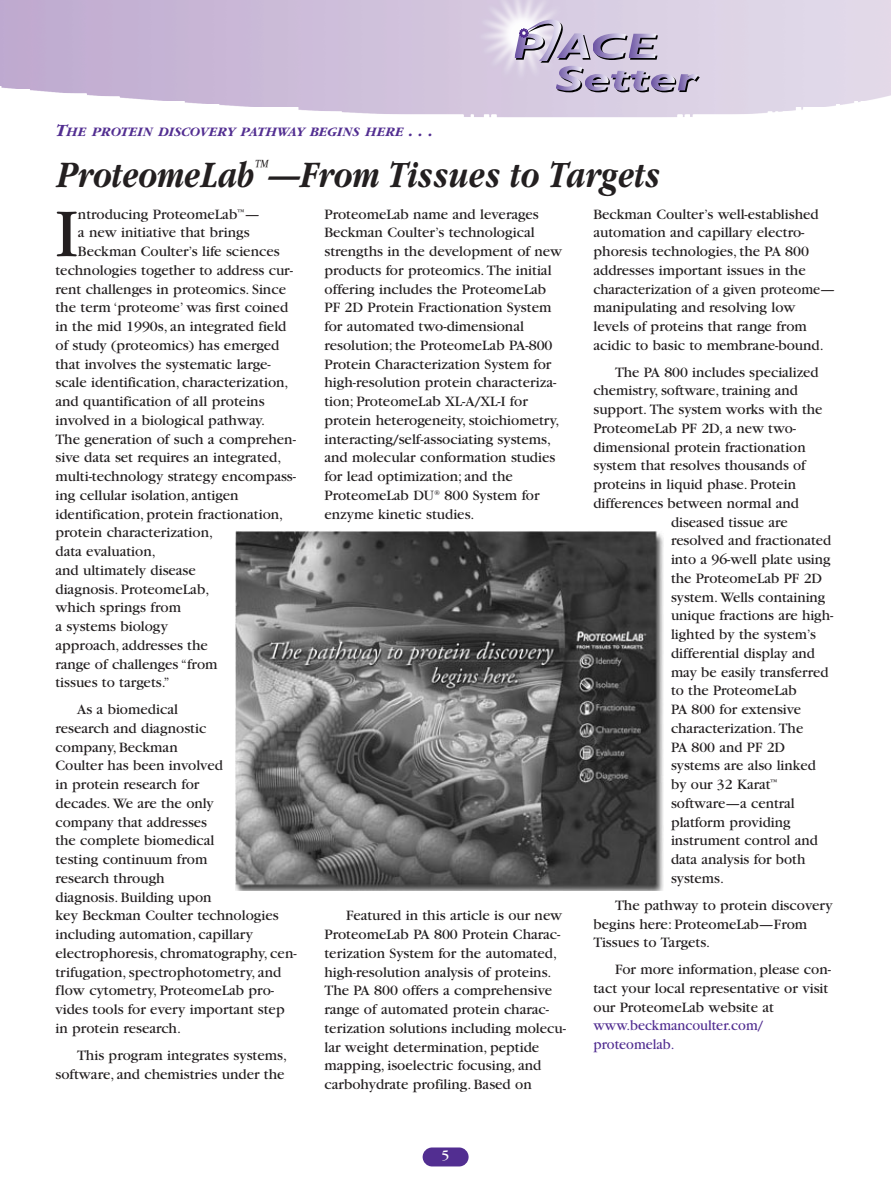
<style>
.page{position:relative;width:891px;height:1188px;background:#fff}
.page>*{position:absolute;margin:0;border:0;box-sizing:border-box;transform-origin:0 0}
.t1{font:71.4px "Garamond";color:#231f20}
.t2{font:italic 700 39px "Garamond";color:#231f20;scale:.8 1}
.t3{font:15px/18.8px "Garamond";color:#231f20}
.t4{font:15px/18.8px "Garamond";color:#522e91;scale:.95 1}
.t5{font:15px "Garamond";color:#fff}
.t6{font:italic 700 13.5px "Garamond";color:#522e91}
.s1{font-size:18px}
</style>
<div class="page">
<div style="left:423px;top:1148px;width:46px;height:18px;background:#522e91;border-radius:9px"></div>
<svg style="left:514px;top:13px;width:186px;height:79px;background:#c1b7cf"></svg>
<img style="left:235px;top:531px;width:429px;height:360px">
<p class="t6" style="left:55px;top:127px;width:379px"><span class="s1">T</span>HE PROTEIN DISCOVERY PATHWAY BEGINS HERE <span class="s1">. . .</span></p>
<h2 class="t2" style="left:55px;top:160px;width:757px">ProteomeLab —From Tissues to Targets</h2>
<h1 class="t1" style="left:55px;top:209px;width:24px">I</h1>
<p class="t3" style="left:78px;top:206px;width:183px">ntroducing ProteomeLab<sup>™</sup>—</p>
<p class="t3" style="left:78px;top:225px;width:173px">a new initiative that brings</p>
<p class="t3" style="left:78px;top:243px;width:203px">Beckman Coulter’s life sciences</p>
<p class="t3" style="left:55px;top:262px;width:239px">technologies together to address cur-</p>
<p class="t3" style="left:55px;top:281px;width:232px">rent challenges in proteomics. Since</p>
<p class="t3" style="left:55px;top:300px;width:234px">the term ‘proteome’ was first coined</p>
<p class="t3" style="left:55px;top:318px;width:232px">in the mid 1990s, an integrated field</p>
<p class="t3" style="left:55px;top:337px;width:225px">of study (proteomics) has emerged</p>
<p class="t3" style="left:55px;top:356px;width:217px">that involves the systematic large-</p>
<p class="t3" style="left:55px;top:375px;width:235px">scale identification, characterization,</p>
<p class="t3" style="left:55px;top:393px;width:211px">and quantification of all proteins</p>
<p class="t3" style="left:55px;top:412px;width:211px">involved in a biological pathway.</p>
<p class="t3" style="left:55px;top:431px;width:242px">The generation of such a comprehen-</p>
<p class="t3" style="left:55px;top:450px;width:227px">sive data set requires an integrated,</p>
<p class="t3" style="left:55px;top:468px;width:242px">multi-technology strategy encompass-</p>
<p class="t3" style="left:55px;top:487px;width:184px">ing cellular isolation, antigen</p>
<p class="t3" style="left:55px;top:506px;width:229px">identification, protein fractionation,</p>
<p class="t3" style="left:55px;top:525px;width:159px">protein characterization,</p>
<p class="t3" style="left:55px;top:543px;width:102px">data evaluation,</p>
<p class="t3" style="left:55px;top:562px;width:142px">and ultimately disease</p>
<p class="t3" style="left:55px;top:581px;width:155px">diagnosis. ProteomeLab,</p>
<p class="t3" style="left:55px;top:600px;width:127px">which springs from</p>
<p class="t3" style="left:55px;top:618px;width:114px">a systems biology</p>
<p class="t3" style="left:55px;top:637px;width:154px">approach, addresses the</p>
<p class="t3" style="left:55px;top:656px;width:164px">range of challenges “from</p>
<p class="t3" style="left:55px;top:675px;width:116px">tissues to targets.”</p>
<p class="t3" style="left:55px;top:701px;width:243px;text-indent:22px">As a biomedical<br>research and diagnostic<br>company, Beckman<br>Coulter has been involved<br>in protein research for<br>decades. We are the only<br>company that addresses<br>the complete biomedical<br>testing continuum from<br>research through<br>diagnosis. Building upon<br>key Beckman Coulter technologies including automation, capillary electrophoresis, chromatography, cen&shy;trifugation, spectrophotometry, and flow cytometry, ProteomeLab pro&shy;vides tools for every important step in protein research.</p>
<p class="t3" style="left:56px;top:1047px;width:233px;text-align:right">This program integrates systems, software, and chemistries under the</p>
<p class="t3" style="left:325px;top:206px;width:239px">ProteomeLab name and leverages Beckman Coulter’s technological strengths in the development of new products for proteomics. The initial offering includes the ProteomeLab PF 2D Protein Fractionation System for automated two-dimensional resolution; the ProteomeLab PA-800<br>Protein Characterization System for high-resolution protein characteriza&shy;tion; ProteomeLab XL-A/XL-I for protein heterogeneity, stoichiometry, interacting/self-associating systems, and molecular conformation studies for lead optimization; and the ProteomeLab DU<sup>®</sup> 800 System for enzyme kinetic studies.</p>
<p class="t3" style="left:325px;top:908px;width:243px;text-indent:22px">Featured in this article is our new ProteomeLab PA 800 Protein Charac&shy;terization System for the automated, high-resolution analysis of proteins.<br>The PA 800 offers a comprehensive range of automated protein charac&shy;terization solutions including molecu&shy;lar weight determination, peptide mapping, isoelectric focusing, and carbohydrate profiling. Based on</p>
<p class="t5" style="left:442px;top:1150px;width:9px">5</p>
<p class="t3" style="left:593px;top:206px;width:243px">Beckman Coulter’s well-established automation and capillary electro&shy;phoresis technologies, the PA 800 addresses important issues in the characterization of a given proteome— manipulating and resolving low<br>levels of proteins that range from acidic to basic to membrane-bound.</p>
<p class="t3" style="left:615px;top:364px;width:205px">The PA 800 includes specialized</p>
<p class="t3" style="left:594px;top:383px;width:206px">chemistry, software, training and</p>
<p class="t3" style="left:594px;top:401px;width:231px">support. The system works with the</p>
<p class="t3" style="left:594px;top:420px;width:204px">ProteomeLab PF 2D, a new two-</p>
<p class="t3" style="left:594px;top:439px;width:214px">dimensional protein fractionation</p>
<p class="t3" style="left:594px;top:458px;width:214px">system that resolves thousands of</p>
<p class="t3" style="left:594px;top:476px;width:204px">proteins in liquid phase. Protein</p>
<p class="t3" style="left:594px;top:495px;width:207px">differences between normal and</p>
<p class="t3" style="left:671px;top:514px;width:118px">diseased tissue are</p>
<p class="t3" style="left:671px;top:533px;width:162px">resolved and fractionated</p>
<p class="t3" style="left:671px;top:551px;width:161px">into a 96-well plate using</p>
<p class="t3" style="left:671px;top:570px;width:153px">the ProteomeLab PF 2D</p>
<p class="t3" style="left:671px;top:589px;width:156px">system. Wells containing</p>
<p class="t3" style="left:671px;top:608px;width:164px">unique fractions are high-</p>
<p class="t3" style="left:671px;top:626px;width:146px">lighted by the system’s</p>
<p class="t3" style="left:671px;top:645px;width:145px">differential display and</p>
<p class="t3" style="left:671px;top:664px;width:159px">may be easily transferred</p>
<p class="t3" style="left:671px;top:683px;width:127px">to the ProteomeLab</p>
<p class="t3" style="left:671px;top:701px;width:132px">PA 800 for extensive</p>
<p class="t3" style="left:671px;top:720px;width:134px">characterization. The</p>
<p class="t3" style="left:671px;top:739px;width:116px">PA 800 and PF 2D</p>
<p class="t3" style="left:671px;top:758px;width:146px">systems are also linked</p>
<p class="t3" style="left:671px;top:776px;width:108px">by our 32 Karat<sup>™</sup></p>
<p class="t3" style="left:671px;top:795px;width:125px">software—a central</p>
<p class="t3" style="left:671px;top:814px;width:121px">platform providing</p>
<p class="t3" style="left:671px;top:833px;width:148px">instrument control and</p>
<p class="t3" style="left:671px;top:851px;width:136px">data analysis for both</p>
<p class="t3" style="left:671px;top:870px;width:54px">systems.</p>
<p class="t3" style="left:593px;top:897px;width:241px;text-indent:22px">The pathway to protein discovery begins here: ProteomeLab—From<br>Tissues to Targets.</p>
<p class="t3" style="left:593px;top:961px;width:239px;text-indent:22px">For more information, please con&shy;tact your local representative or visit our ProteomeLab website at</p>
<p class="t4" style="left:593px;top:1018px;width:180px">www.beckmancoulter.com/ proteomelab.</p>
</div>
